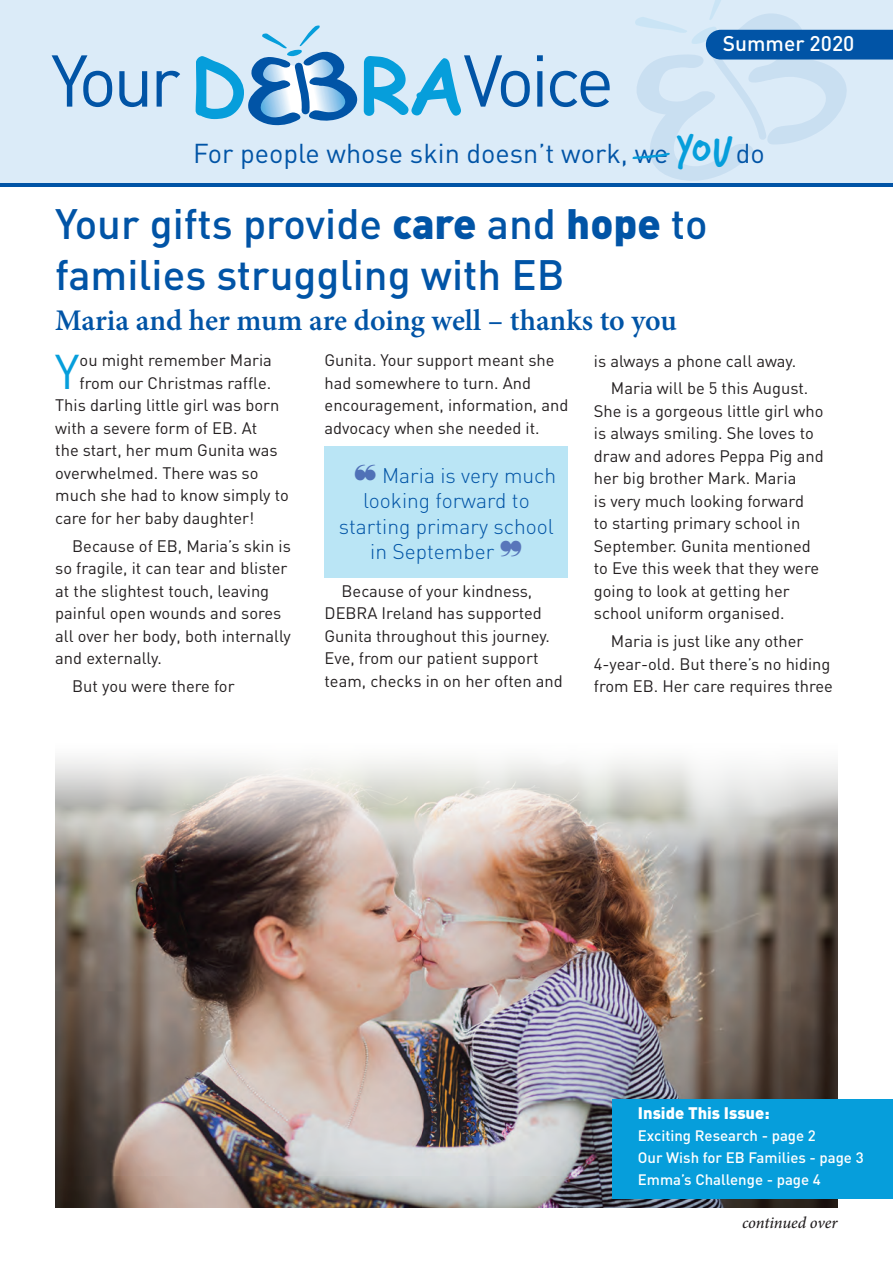
<style>
.page{position:relative;width:893px;height:1263px;background:#fff}
.page>*{position:absolute;margin:0;border:0;box-sizing:border-box;transform-origin:0 0}
.t1{font:72px "DIN";letter-spacing:-.05em;color:#0154a6}
.t2{font:49.5px "Verveine";color:#069edb}
.text_dropcap{font:48.15px "DIN";color:#069edb}
.t3{font:500 42px/50.4px "DIN";color:#0154a6}
.subhead{font:600 30px "Minion Pro";letter-spacing:-.005em;color:#0154a6}
.t4{font:27px "DIN";color:#0154a6}
.text{font:300 21px "DIN";color:#0154a6}
.t5{font:500 21px "DIN";color:#fff}
.text-2{font:16.5px/22.5px "DIN";color:#231f20}
.text_dropcap-2{font:16.5px "DIN";color:#231f20}
.text-3{font:900 16.5px "DIN";color:#fff}
.t6{font:italic 500 16.5px "Minion Pro";letter-spacing:-.005em;color:#231f20}
.text-4{font:500 15px "DIN";color:#fff}
.s1{font-weight:900}
.s2{color:#5071b7}
.s3{color:#5876ba}
</style>
<div class="page">
<div style="left:0;top:4px;width:893px;height:183px;background:#0154a6"></div>
<div style="left:0;top:0;width:893px;height:183px;background:#dbebf8"></div>
<svg style="left:632px;top:0;width:261px;height:181px"></svg>
<img style="left:55px;top:983px;width:783px;height:225px">
<img style="left:55px;top:567px;width:783px;height:416px">
<div style="left:612px;top:1099px;width:281px;height:100px;background:#069edb"></div>
<svg style="left:196px;top:26px;width:161px;height:99px"></svg>
<svg style="left:364px;top:56px;width:97px;height:60px"></svg>
<div style="left:325px;top:446px;width:243px;height:132px;background:#bae5f5"></div>
<p class="t1" style="left:51px;top:36px;width:131px">Your</p>
<p class="t1" style="left:463px;top:36px;width:152px">Voice</p>
<p class="t5" style="left:723px;top:30px;width:133px">Summer 2020</p>
<p class="t2" style="left:674px;top:116px;width:61px">YOU</p>
<p class="t4" style="left:193px;top:137px;width:477px">For people whose skin doesn’t work, we</p>
<p class="t4" style="left:736px;top:137px;width:31px">do</p>
<p class="t3" style="left:55px;top:198px;width:654px">Your gifts provide <span class="s1">care</span> and <span class="s1">hope</span> to families struggling with EB</p>
<p class="subhead" style="left:55px;top:300px;width:623px">Maria and her mum are doing well – thanks to you</p>
<p class="text_dropcap" style="left:55px;top:341px;width:26px">Y</p>
<p class="text_dropcap-2" style="left:80px;top:350px;width:194px">ou might remember Maria</p>
<p class="text_dropcap-2" style="left:80px;top:373px;width:193px">from our Christmas raffle.</p>
<p class="text_dropcap-2" style="left:55px;top:395px;width:226px">This darling little girl was born</p>
<p class="text_dropcap-2" style="left:55px;top:418px;width:203px">with a severe form of EB. At</p>
<p class="text_dropcap-2" style="left:55px;top:440px;width:224px">the start, her mum Gunita was</p>
<p class="text_dropcap-2" style="left:55px;top:463px;width:205px">overwhelmed. There was so</p>
<p class="text_dropcap-2" style="left:55px;top:485px;width:235px">much she had to know simply to</p>
<p class="text_dropcap-2" style="left:55px;top:508px;width:201px">care for her baby daughter!</p>
<p class="text-2" style="left:55px;top:534px;width:237px;text-indent:17px">Because of EB, Maria’s skin is so fragile, it can tear and blister at the slightest touch, leaving painful open wounds and sores all over her body, both internally and externally.</p>
<p class="text-2" style="left:72px;top:675px;width:164px">But you were there for</p>
<p class="text-2" style="left:325px;top:349px;width:245px">Gunita. Your support meant she had somewhere to turn. And encouragement, information, and advocacy when she needed it.</p>
<p class="text" style="left:354px;top:462px;width:204px"><span class="s2">❝</span> Maria is very much</p>
<p class="text" style="left:363px;top:488px;width:168px">looking forward to</p>
<p class="text" style="left:339px;top:513px;width:216px">starting primary school</p>
<p class="text" style="left:370px;top:539px;width:154px">in September <span class="s3">❞</span></p>
<p class="text-2" style="left:325px;top:579px;width:240px;text-indent:17px">Because of your kindness,<br>DEBRA Ireland has supported<br>Gunita throughout this journey.<br>Eve, from our patient support team, checks in on her often and</p>
<p class="text-2" style="left:594px;top:349px;width:204px">is always a phone call away.</p>
<p class="text-2" style="left:594px;top:377px;width:231px;text-indent:17px">Maria will be 5 this August.<br>She is a gorgeous little girl who is always smiling. She loves to draw and adores Peppa Pig and her big brother Mark. Maria<br>is very much looking forward<br>to starting primary school in<br>September. Gunita mentioned to Eve this week that they were going to look at getting her school uniform organised.</p>
<p class="text-2" style="left:594px;top:630px;width:241px;text-indent:17px">Maria is just like any other<br>4-year-old. But there’s no hiding from EB. Her care requires three</p>
<p class="text-3" style="left:638px;top:1102px;width:133px">Inside This Issue:</p>
<p class="text-4" style="left:638px;top:1126px;width:180px">Exciting Research - page 2</p>
<p class="text-4" style="left:638px;top:1148px;width:227px">Our Wish for EB Families - page 3</p>
<p class="text-4" style="left:638px;top:1170px;width:184px">Emma’s Challenge - page 4</p>
<p class="t6" style="left:742px;top:1211px;width:97px">continued over</p>
</div>
